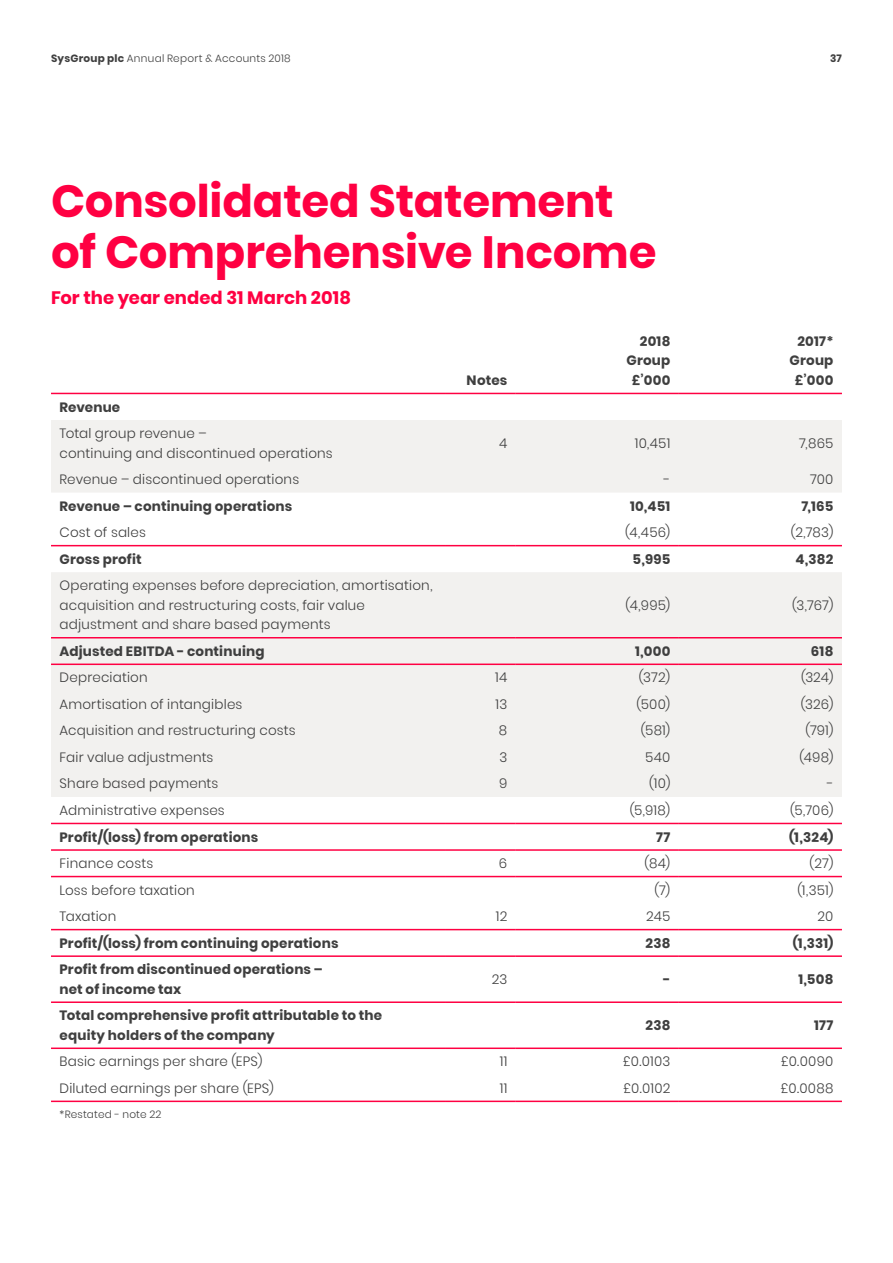
<style>
.page{position:relative;width:893px;height:1263px;background:#fff}
.page>*{position:absolute;margin:0;border:0;box-sizing:border-box;transform-origin:0 0}
.t1{font:700 45px/51px "Poppins";letter-spacing:-.005em;color:#ff0042}
.t2{font:700 18px "Poppins";color:#ff0042}
.t3{font:300 13.5px/19.5px "Poppins";letter-spacing:.015em;color:#3f3f3f}
.t4{font:700 13.5px/19.5px "Poppins";letter-spacing:.015em;color:#3f3f3f}
.t5{font:300 10.5px "Poppins";letter-spacing:.025em;color:#3f3f3f}
.t6{font:700 10.5px "Poppins";color:#3f3f3f}
.s1{font-weight:700}
</style>
<div class="page">
<svg style="left:51px;top:420px;width:791px;height:377px;fill:#f2f1ef"></svg>
<hr style="left:51px;top:393px;width:395px;height:1px;background:#ff0042">
<hr style="left:446px;top:393px;width:70px;height:1px;background:#ff0042">
<hr style="left:516px;top:393px;width:163px;height:1px;background:#ff0042">
<hr style="left:679px;top:393px;width:163px;height:1px;background:#ff0042">
<hr style="left:51px;top:955px;width:395px;height:2px;background:#ff0042">
<hr style="left:446px;top:955px;width:70px;height:2px;background:#ff0042">
<hr style="left:516px;top:955px;width:163px;height:2px;background:#ff0042">
<hr style="left:679px;top:955px;width:163px;height:2px;background:#ff0042">
<hr style="left:51px;top:637px;width:395px;height:1px;background:#ff0042">
<hr style="left:446px;top:637px;width:70px;height:1px;background:#ff0042">
<hr style="left:516px;top:637px;width:163px;height:1px;background:#ff0042">
<hr style="left:679px;top:637px;width:163px;height:1px;background:#ff0042">
<hr style="left:51px;top:663px;width:395px;height:2px;background:#ff0042">
<hr style="left:446px;top:663px;width:70px;height:2px;background:#ff0042">
<hr style="left:516px;top:663px;width:163px;height:2px;background:#ff0042">
<hr style="left:679px;top:663px;width:163px;height:2px;background:#ff0042">
<hr style="left:51px;top:1001px;width:395px;height:2px;background:#ff0042">
<hr style="left:446px;top:1001px;width:70px;height:2px;background:#ff0042">
<hr style="left:516px;top:1001px;width:163px;height:2px;background:#ff0042">
<hr style="left:679px;top:1001px;width:163px;height:2px;background:#ff0042">
<hr style="left:51px;top:545px;width:395px;height:1px;background:#ff0042">
<hr style="left:446px;top:545px;width:70px;height:1px;background:#ff0042">
<hr style="left:516px;top:545px;width:163px;height:1px;background:#ff0042">
<hr style="left:679px;top:545px;width:163px;height:1px;background:#ff0042">
<hr style="left:51px;top:823px;width:395px;height:1px;background:#ff0042">
<hr style="left:446px;top:823px;width:70px;height:1px;background:#ff0042">
<hr style="left:516px;top:823px;width:163px;height:1px;background:#ff0042">
<hr style="left:679px;top:823px;width:163px;height:1px;background:#ff0042">
<hr style="left:51px;top:849px;width:395px;height:2px;background:#ff0042">
<hr style="left:446px;top:849px;width:70px;height:2px;background:#ff0042">
<hr style="left:516px;top:849px;width:163px;height:2px;background:#ff0042">
<hr style="left:679px;top:849px;width:163px;height:2px;background:#ff0042">
<hr style="left:51px;top:876px;width:395px;height:1px;background:#ff0042">
<hr style="left:446px;top:876px;width:70px;height:1px;background:#ff0042">
<hr style="left:516px;top:876px;width:163px;height:1px;background:#ff0042">
<hr style="left:679px;top:876px;width:163px;height:1px;background:#ff0042">
<hr style="left:51px;top:929px;width:395px;height:1px;background:#ff0042">
<hr style="left:446px;top:929px;width:70px;height:1px;background:#ff0042">
<hr style="left:516px;top:929px;width:163px;height:1px;background:#ff0042">
<hr style="left:679px;top:929px;width:163px;height:1px;background:#ff0042">
<hr style="left:51px;top:1047px;width:395px;height:2px;background:#ff0042">
<hr style="left:446px;top:1047px;width:70px;height:2px;background:#ff0042">
<hr style="left:516px;top:1047px;width:163px;height:2px;background:#ff0042">
<hr style="left:679px;top:1047px;width:163px;height:2px;background:#ff0042">
<hr style="left:51px;top:1100px;width:395px;height:2px;background:#ff0042">
<hr style="left:446px;top:1100px;width:70px;height:2px;background:#ff0042">
<hr style="left:516px;top:1100px;width:163px;height:2px;background:#ff0042">
<hr style="left:679px;top:1100px;width:163px;height:2px;background:#ff0042">
<p class="t5" style="left:51px;top:52px;width:241px"><span class="s1">SysGroup plc</span> Annual Report &amp; Accounts 2018</p>
<p class="t6" style="left:830px;top:52px;width:13px">37</p>
<h1 class="t1" style="left:51px;top:176px;width:607px">Consolidated Statement of Comprehensive Income</h1>
<h2 class="t2" style="left:51px;top:287px;width:302px">For the year ended 31 March 2018</h2>
<p class="t4" style="left:467px;top:370px;width:42px">Notes</p>
<p class="t4" style="left:626px;top:331px;width:45px;text-align:right">2018<br>Group £’000</p>
<p class="t4" style="left:789px;top:331px;width:45px;text-align:center">2017*<br>Group £’000</p>
<p class="t4" style="left:60px;top:397px;width:62px">Revenue</p>
<p class="t3" style="left:60px;top:424px;width:275px">Total group revenue –<br>continuing and discontinued operations</p>
<p class="t3" style="left:499px;top:433px;width:10px">4</p>
<p class="t3" style="left:635px;top:433px;width:37px">10,451</p>
<p class="t3" style="left:799px;top:433px;width:36px">7,865</p>
<p class="t3" style="left:60px;top:470px;width:241px">Revenue – discontinued operations</p>
<p class="t3" style="left:664px;top:470px;width:8px">-</p>
<p class="t3" style="left:810px;top:470px;width:25px">700</p>
<p class="t4" style="left:60px;top:496px;width:234px">Revenue – continuing operations</p>
<p class="t4" style="left:630px;top:496px;width:42px">10,451</p>
<p class="t4" style="left:801px;top:496px;width:34px">7,165</p>
<p class="t3" style="left:60px;top:523px;width:88px">Cost of sales</p>
<p class="t3" style="left:625px;top:523px;width:47px">(4,456)</p>
<p class="t3" style="left:791px;top:523px;width:44px">(2,783)</p>
<p class="t4" style="left:60px;top:549px;width:84px">Gross profit</p>
<p class="t4" style="left:633px;top:549px;width:39px">5,995</p>
<p class="t4" style="left:795px;top:549px;width:39px">4,382</p>
<p class="t3" style="left:60px;top:576px;width:374px">Operating expenses before depreciation, amortisation, acquisition and restructuring costs, fair value adjustment and share based payments</p>
<p class="t3" style="left:625px;top:595px;width:46px">(4,995)</p>
<p class="t3" style="left:792px;top:595px;width:43px">(3,767)</p>
<p class="t4" style="left:60px;top:641px;width:207px">Adjusted EBITDA - continuing</p>
<p class="t4" style="left:635px;top:641px;width:37px">1,000</p>
<p class="t4" style="left:811px;top:641px;width:24px">618</p>
<p class="t3" style="left:60px;top:668px;width:90px">Depreciation</p>
<p class="t3" style="left:495px;top:668px;width:14px">14</p>
<p class="t3" style="left:639px;top:668px;width:33px">(372)</p>
<p class="t3" style="left:801px;top:668px;width:34px">(324)</p>
<p class="t3" style="left:60px;top:694px;width:184px">Amortisation of intangibles</p>
<p class="t3" style="left:496px;top:694px;width:13px">13</p>
<p class="t3" style="left:636px;top:694px;width:35px">(500)</p>
<p class="t3" style="left:801px;top:694px;width:34px">(326)</p>
<p class="t3" style="left:60px;top:721px;width:238px">Acquisition and restructuring costs</p>
<p class="t3" style="left:499px;top:721px;width:10px">8</p>
<p class="t3" style="left:641px;top:721px;width:31px">(581)</p>
<p class="t3" style="left:805px;top:721px;width:29px">(791)</p>
<p class="t3" style="left:60px;top:747px;width:155px">Fair value adjustments</p>
<p class="t3" style="left:499px;top:747px;width:9px">3</p>
<p class="t3" style="left:645px;top:747px;width:27px">540</p>
<p class="t3" style="left:799px;top:747px;width:36px">(498)</p>
<p class="t3" style="left:60px;top:774px;width:160px">Share based payments</p>
<p class="t3" style="left:499px;top:774px;width:10px">9</p>
<p class="t3" style="left:649px;top:774px;width:23px">(10)</p>
<p class="t3" style="left:827px;top:774px;width:8px">-</p>
<p class="t3" style="left:60px;top:800px;width:167px">Administrative expenses</p>
<p class="t3" style="left:630px;top:800px;width:42px">(5,918)</p>
<p class="t3" style="left:790px;top:800px;width:45px">(5,706)</p>
<p class="t4" style="left:60px;top:827px;width:200px">Profit/(loss) from operations</p>
<p class="t4" style="left:656px;top:827px;width:16px">77</p>
<p class="t4" style="left:789px;top:827px;width:46px">(1,324)</p>
<p class="t3" style="left:60px;top:854px;width:95px">Finance costs</p>
<p class="t3" style="left:499px;top:854px;width:10px">6</p>
<p class="t3" style="left:645px;top:854px;width:27px">(84)</p>
<p class="t3" style="left:810px;top:854px;width:25px">(27)</p>
<p class="t3" style="left:60px;top:880px;width:137px">Loss before taxation</p>
<p class="t3" style="left:655px;top:880px;width:17px">(7)</p>
<p class="t3" style="left:797px;top:880px;width:38px">(1,351)</p>
<p class="t3" style="left:60px;top:907px;width:58px">Taxation</p>
<p class="t3" style="left:496px;top:907px;width:13px">12</p>
<p class="t3" style="left:646px;top:907px;width:26px">245</p>
<p class="t3" style="left:817px;top:907px;width:17px">20</p>
<p class="t4" style="left:60px;top:933px;width:280px">Profit/(loss) from continuing operations</p>
<p class="t4" style="left:645px;top:933px;width:26px">238</p>
<p class="t4" style="left:793px;top:933px;width:42px">(1,331)</p>
<p class="t4" style="left:60px;top:960px;width:265px">Profit from discontinued operations – net of income tax</p>
<p class="t3" style="left:492px;top:969px;width:17px">23</p>
<p class="t4" style="left:663px;top:969px;width:9px">-</p>
<p class="t4" style="left:798px;top:969px;width:37px">1,508</p>
<p class="t4" style="left:60px;top:1006px;width:324px">Total comprehensive profit attributable to the equity holders of the company</p>
<p class="t4" style="left:645px;top:1015px;width:26px">238</p>
<p class="t4" style="left:814px;top:1015px;width:21px">177</p>
<p class="t3" style="left:60px;top:1052px;width:204px">Basic earnings per share (EPS)</p>
<p class="t3" style="left:500px;top:1052px;width:9px">11</p>
<p class="t3" style="left:623px;top:1052px;width:49px">£0.0103</p>
<p class="t3" style="left:781px;top:1052px;width:54px">£0.0090</p>
<p class="t3" style="left:60px;top:1078px;width:216px">Diluted earnings per share (EPS)</p>
<p class="t3" style="left:500px;top:1078px;width:9px">11</p>
<p class="t3" style="left:623px;top:1078px;width:49px">£0.0102</p>
<p class="t3" style="left:780px;top:1078px;width:54px">£0.0088</p>
<p class="t5" style="left:60px;top:1108px;width:104px">*Restated - note 22</p>
</div>
